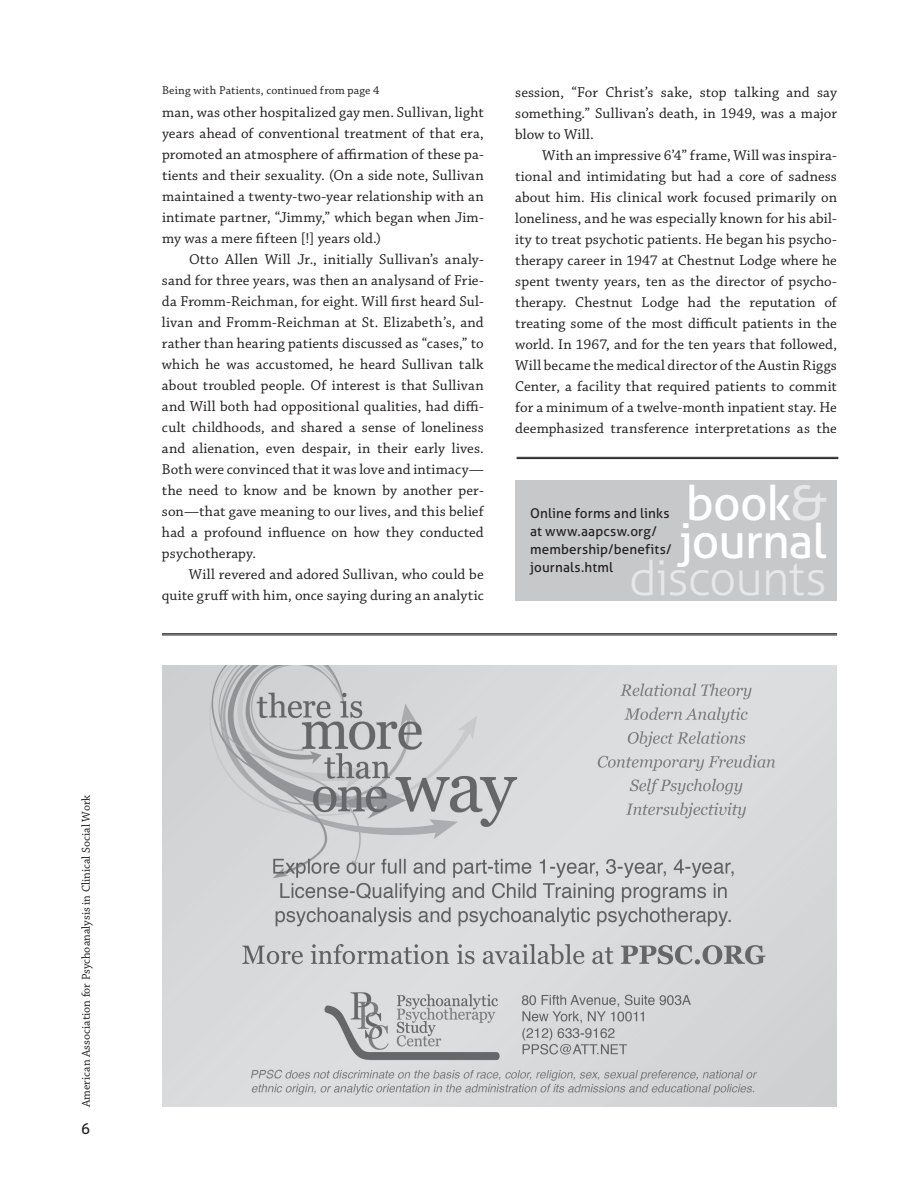
<style>
.page{position:relative;width:918px;height:1188px;background:#fff}
.page>*{position:absolute;margin:0;border:0;box-sizing:border-box;transform-origin:0 0}
.t1{font:48px/37.5px "Aller";letter-spacing:-.02em;color:#fff}
.t2{font:300 48px "Aller";letter-spacing:-.025em;color:#e6e7e9}
.t3{font:15px/21px "Chaparral Pro";letter-spacing:.005em;color:#231f20;text-align:justify}
.t4{font:15px "Aller";color:#231f20}
.t5{font:13.5px/18px "Aller";letter-spacing:.01em;color:#231f20}
.t6{font:12px "Chaparral Pro";color:#231f20}
.s1{color:#e6e7e9}
</style>
<div class="page">
<img style="left:162px;top:666px;width:675px;height:441px">
<hr style="left:162px;top:633px;width:675px;height:1px;background:#231f20">
<hr style="left:162px;top:635px;width:675px;height:1px;background:#231f20">
<div style="left:515px;top:481px;width:322px;height:120px;background:#c7c8ca"></div>
<hr style="left:517px;top:457px;width:321px;height:1px;background:#231f20">
<hr style="left:517px;top:458px;width:321px;height:1px;background:#231f20">
<p class="t6" style="left:162px;top:84px;width:219px">Being with Patients, continued from page 4</p>
<p class="t3" style="left:162px;top:103px;width:323px">man, was other hospitalized gay men. Sullivan, light years ahead of conventional treatment of that era, promoted an atmosphere of affirmation of these pa&shy;tients and their sexuality. (On a side note, Sullivan maintained a twenty-two-year relationship with an intimate partner, “Jimmy,” which began when Jim&shy;my was a mere fifteen [!] years old.)</p>
<p class="t3" style="left:162px;top:250px;width:323px;text-indent:27px">Otto Allen Will Jr., initially Sullivan’s analy&shy;sand for three years, was then an analysand of Frie&shy;da Fromm-Reichman, for eight. Will first heard Sul&shy;livan and Fromm-Reichman at St. Elizabeth’s, and rather than hearing patients discussed as “cases,” to which he was accustomed, he heard Sullivan talk about troubled people. Of interest is that Sullivan and Will both had oppositional qualities, had diffi&shy;cult childhoods, and shared a sense of loneliness and alienation, even despair, in their early lives.<br>Both were convinced that it was love and intimacy— the need to know and be known by another per&shy;son—that gave meaning to our lives, and this belief had a profound influence on how they conducted psychotherapy.</p>
<p class="t3" style="left:162px;top:565px;width:323px;text-align:right">Will revered and adored Sullivan, who could be quite gruff with him, once saying during an analytic</p>
<p class="t3" style="left:515px;top:82px;width:323px">session, “For Christ’s sake, stop talking and say something.” Sullivan’s death, in 1949, was a major blow to Will.</p>
<p class="t3" style="left:515px;top:145px;width:323px;text-indent:27px">With an impressive 6’4” frame, Will was inspira&shy;tional and intimidating but had a core of sadness about him. His clinical work focused primarily on loneliness, and he was especially known for his abil&shy;ity to treat psychotic patients. He began his psycho&shy;therapy career in 1947 at Chestnut Lodge where he spent twenty years, ten as the director of psycho&shy;therapy. Chestnut Lodge had the reputation of treating some of the most difficult patients in the world. In 1967, and for the ten years that followed, Will became the medical director of the Austin Riggs Center, a facility that required patients to commit for a minimum of a twelve-month inpatient stay. He deemphasized transference interpretations as the</p>
<h1 class="t1" style="left:679px;top:484px;width:149px">book<span class="s1">&amp; </span>journal</h1>
<p class="t5" style="left:530px;top:504px;width:143px">Online forms and links at www.aapcsw.org/ membership/benefits/ journals.html</p>
<h1 class="t2" style="left:629px;top:549px;width:199px">discounts</h1>
<p class="t6" style="left:79px;top:1107px;width:314px;rotate:-90deg">American Association for Psychoanalysis in Clinical Social Work</p>
<p class="t4" style="left:81px;top:1120px;width:10px">6</p>
</div>
